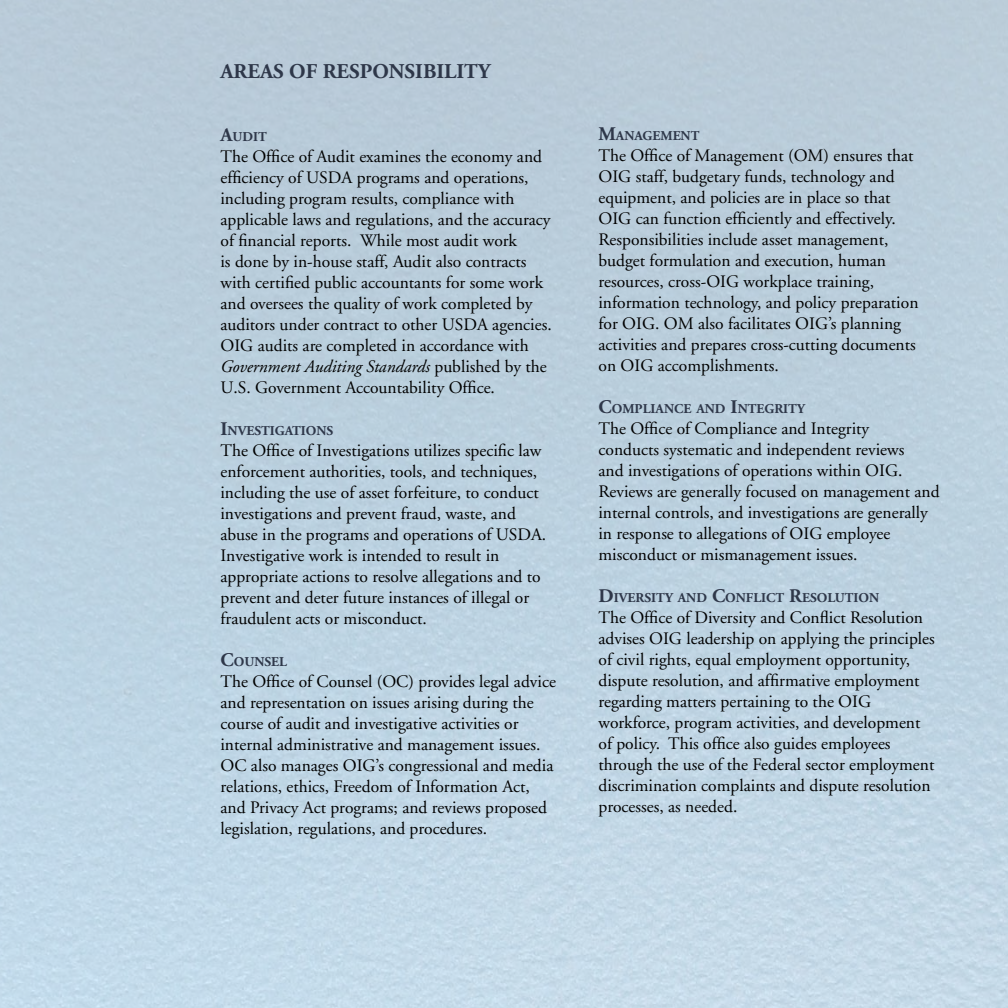
<style>
.page{position:relative;width:1008px;height:1008px;background:#fff}
.page>*{position:absolute;margin:0;border:0;box-sizing:border-box;transform-origin:0 0}
.t1{font:700 21px "Adobe Garamond";color:#2e3749}
.t2{font:17.5px/21px "Adobe Garamond";color:#000}
.t3{font:700 13.47px "Adobe Garamond";color:#2e3749}
.s1{font-size:19.25px}
.s2{font-style:italic}
</style>
<div class="page">
<p class="t1" style="left:220px;top:60px;width:27px">AREAS</p>
<p class="t1" style="left:289px;top:60px;width:61px">OF RESPONSI</p>
<p class="t1" style="left:423px;top:60px;width:25px">BILIT</p>
<p class="t1" style="left:478px;top:60px;width:14px">Y</p>
<p class="t3" style="left:220px;top:130px;width:48px"><span class="s1">A</span>UDIT</p>
<p class="t2" style="left:220px;top:147px;width:333px">The Office of Audit examines the economy and efficiency of USDA programs and operations, including program results, compliance with applicable laws and regulations, and the accuracy of financial reports. While most audit work<br>is done by in-house staff, Audit also contracts with certified public accountants for some work and oversees the quality of work completed by auditors under contract to other USDA agencies.<br>OIG audits are completed in accordance with <span class="s2">Government Auditing Standards</span> published by the U.S. Government Accountability Office.</p>
<p class="t3" style="left:220px;top:424px;width:114px"><span class="s1">I</span>NVESTIGATIONS</p>
<p class="t2" style="left:220px;top:441px;width:327px">The Office of Investigations utilizes specific law enforcement authorities, tools, and techniques, including the use of asset forfeiture, to conduct investigations and prevent fraud, waste, and abuse in the programs and operations of USDA.<br>Investigative work is intended to result in appropriate actions to resolve allegations and to prevent and deter future instances of illegal or fraudulent acts or misconduct.</p>
<p class="t3" style="left:220px;top:655px;width:68px"><span class="s1">C</span>OUNSEL</p>
<p class="t2" style="left:220px;top:672px;width:337px">The Office of Counsel (OC) provides legal advice and representation on issues arising during the course of audit and investigative activities or internal administrative and management issues.<br>OC also manages OIG’s congressional and media relations, ethics, Freedom of Information Act, and Privacy Act programs; and reviews proposed legislation, regulations, and procedures.</p>
<p class="t3" style="left:598px;top:128px;width:102px"><span class="s1">M</span>ANAGEMENT</p>
<p class="t2" style="left:598px;top:145px;width:322px">The Office of Management (OM) ensures that OIG staff, budgetary funds, technology and equipment, and policies are in place so that OIG can function efficiently and effectively.<br>Responsibilities include asset management, budget formulation and execution, human resources, cross-OIG workplace training, information technology, and policy preparation for OIG. OM also facilitates OIG’s planning activities and prepares cross-cutting documents on OIG accomplishments.</p>
<p class="t3" style="left:598px;top:401px;width:208px"><span class="s1">C</span>OMPLIANCE AND <span class="s1">I</span>NTEGRITY</p>
<p class="t2" style="left:598px;top:418px;width:343px">The Office of Compliance and Integrity<br>conducts systematic and independent reviews<br>and investigations of operations within OIG.<br>Reviews are generally focused on management and internal controls, and investigations are generally in response to allegations of OIG employee misconduct or mismanagement issues.</p>
<p class="t3" style="left:598px;top:590px;width:282px"><span class="s1">D</span>IVERSITY AND <span class="s1">C</span>ONFLICT <span class="s1">R</span>ESOLUTION</p>
<p class="t2" style="left:598px;top:607px;width:338px">The Office of Diversity and Conflict Resolution advises OIG leadership on applying the principles of civil rights, equal employment opportunity, dispute resolution, and affirmative employment regarding matters pertaining to the OIG workforce, program activities, and development of policy. This office also guides employees through the use of the Federal sector employment discrimination complaints and dispute resolution processes, as needed.</p>
</div>
